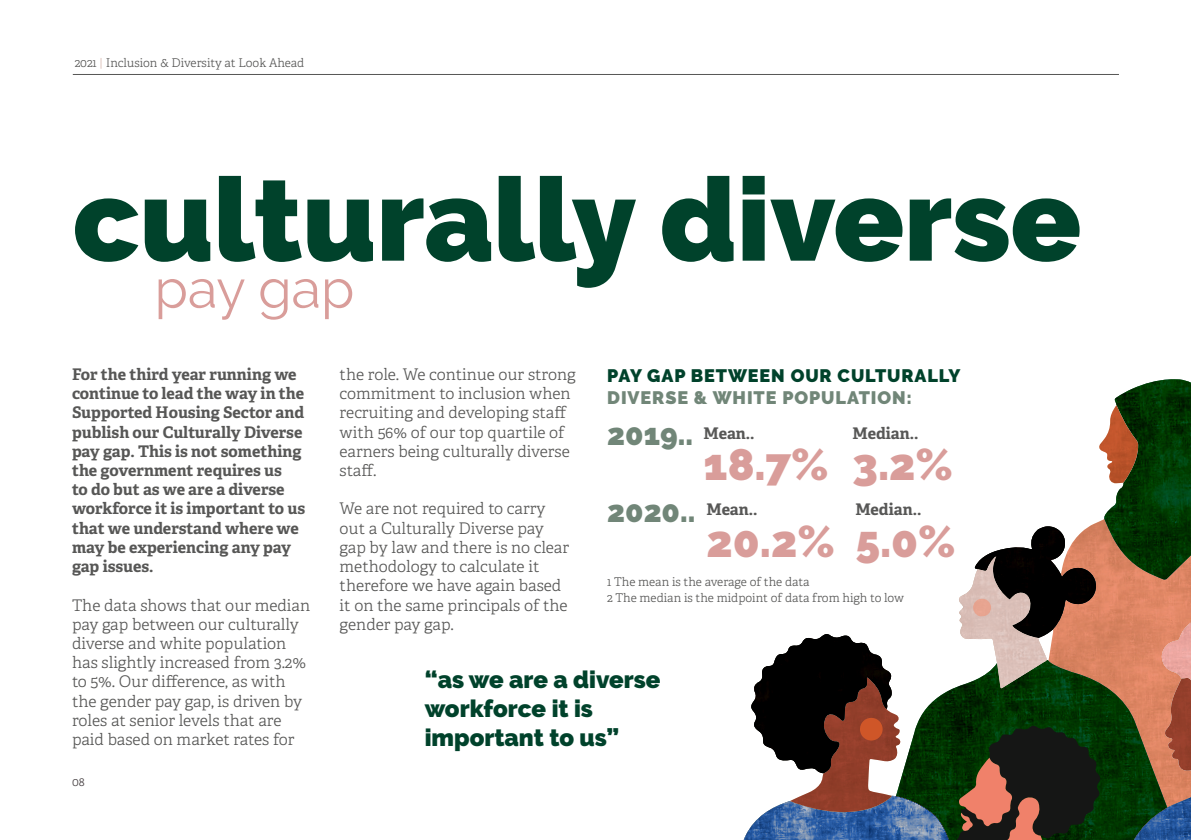
<style>
.page{position:relative;width:1191px;height:840px;background:#fff}
.page>*{position:absolute;margin:0;border:0;box-sizing:border-box;transform-origin:0 0}
.t1{font:900 116px "Raleway";color:#00422b}
.t2{font:54px "Raleway";color:#d99d9a}
.t3{font:900 44px "Raleway";color:#d99d9a}
.t4{font:900 30px "Raleway";color:#718678}
.t5{font:900 24px/28.8px "Raleway";color:#00422b}
.t6{font:900 18px "Raleway";letter-spacing:.05em;color:#00422b}
.t7{font:900 18px "Raleway";letter-spacing:.05em;color:#718678}
.t8{font:300 16px/19.2px "Adelle";color:#575756}
.t9{font:700 16px/19.2px "Adelle";color:#575756}
.t10{font:300 12px "Adelle";color:#575756}
.t11{font:300 12px "Adelle";color:#4a4446}
.s1{color:#d6b6ae}
</style>
<div class="page">
<svg style="left:949px;top:687px;width:7px;height:152px"></svg>
<svg style="left:744px;top:634px;width:205px;height:205px"></svg>
<svg style="left:956px;top:379px;width:235px;height:460px"></svg>
<div style="left:859px;top:717px;width:24px;height:23px;background:#cf5628;border-radius:50%"></div>
<hr style="left:73px;top:74px;width:1046px;height:1px;background:#575756">
<p class="t10" style="left:75px;top:54px;width:231px">2021 <span class="s1">|</span> Inclusion &amp; Diversity at Look Ahead</p>
<p class="t1" style="left:73px;top:152px;width:1010px">culturally diverse</p>
<p class="t2" style="left:155px;top:257px;width:201px">pay gap</p>
<p class="t9" style="left:72px;top:364px;width:235px">For the third year running we continue to lead the way in the<br>Supported Housing Sector and publish our Culturally Diverse pay gap. This is not something the government requires us<br>to do but as we are a diverse workforce it is important to us that we understand where we may be experiencing any pay gap issues.</p>
<p class="t8" style="left:72px;top:594px;width:240px">The data shows that our median pay gap between our culturally diverse and white population has slightly increased from 3.2% to 5%. Our difference, as with the gender pay gap, is driven by roles at senior levels that are paid based on market rates for</p>
<p class="t11" style="left:72px;top:772px;width:14px">08</p>
<p class="t8" style="left:340px;top:364px;width:238px">the role. We continue our strong commitment to inclusion when recruiting and developing staff with 56% of our top quartile of earners being culturally diverse staff.</p>
<p class="t8" style="left:340px;top:498px;width:231px">We are not required to carry out a Culturally Diverse pay gap by law and there is no clear methodology to calculate it therefore we have again based it on the same principals of the gender pay gap.</p>
<p class="t6" style="left:607px;top:365px;width:355px">PAY GAP BETWEEN OUR CULTURALLY</p>
<p class="t7" style="left:607px;top:386px;width:306px">DIVERSE &amp; WHITE POPULATION:</p>
<p class="t9" style="left:703px;top:423px;width:53px">Mean..</p>
<p class="t3" style="left:703px;top:439px;width:126px">18.7%</p>
<p class="t9" style="left:852px;top:423px;width:67px">Median..</p>
<p class="t3" style="left:852px;top:439px;width:102px">3.2%</p>
<p class="t4" style="left:607px;top:416px;width:87px">2019..</p>
<p class="t4" style="left:607px;top:493px;width:90px">2020..</p>
<p class="t9" style="left:706px;top:499px;width:53px">Mean..</p>
<p class="t3" style="left:706px;top:515px;width:130px">20.2%</p>
<p class="t9" style="left:855px;top:499px;width:67px">Median..</p>
<p class="t3" style="left:855px;top:515px;width:102px">5.0%</p>
<p class="t10" style="left:607px;top:573px;width:204px">1 The mean is the average of the data</p>
<p class="t10" style="left:607px;top:588px;width:298px">2 The median is the midpoint of data from high to low</p>
<p class="t5" style="left:425px;top:665px;width:237px">“as we are a diverse workforce it is important to us”</p>
</div>
